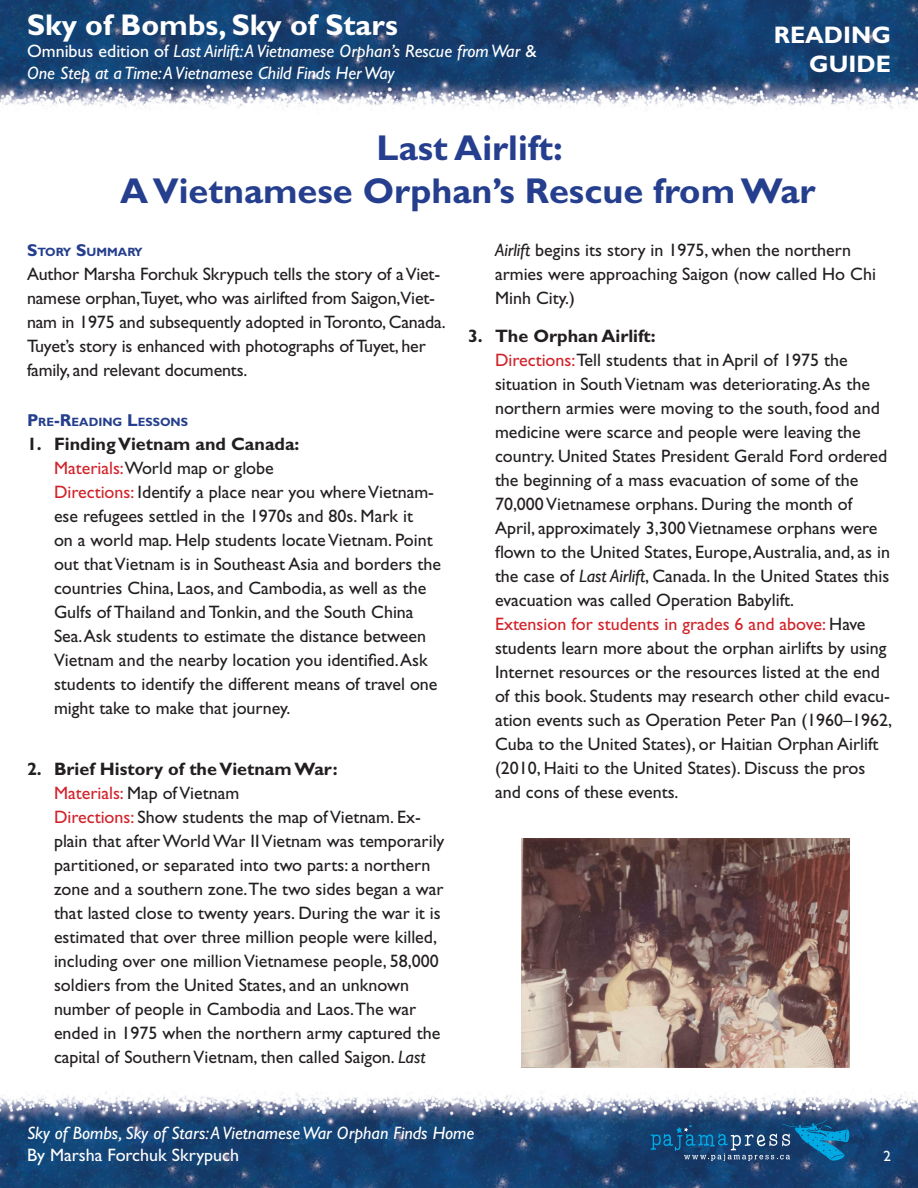
<style>
.page{position:relative;width:918px;height:1188px;background:#fff}
.page>*{position:absolute;margin:0;border:0;box-sizing:border-box;transform-origin:0 0}
.t1{font:700 36px/43.2px "Gill Sans Std";color:#253f8e;text-align:center}
.t2{font:700 30px "Gill Sans Std";color:#fff}
.t3{font:700 24px/28.8px "Gill Sans Std";color:#fff;text-align:right}
.Numbering{font:18px/24px "Gill Sans Std";color:#231f20}
.t4{font:italic 18px/21.6px "Gill Sans Std";color:#fff}
.t5{font:18px "Gill Sans Std";color:#fff}
.t6{font:15px "Gill Sans Std";color:#fff}
.Heading{font:700 12.15px "Gill Sans Std";color:#253f8e}
.s1{font-style:normal}
.s2{font-size:17.25px}
.s3{font-weight:700}
.s4{color:#d1232a}
.s5{font-style:italic}
</style>
<div class="page">
<img style="left:0;top:0;width:918px;height:110px">
<img style="left:0;top:1092px;width:918px;height:96px">
<svg style="left:650px;top:1119px;width:200px;height:42px;background:#1d5786"></svg>
<img style="left:522px;top:838px;width:328px;height:229px">
<h2 class="t2" style="left:27px;top:8px;width:372px">Sky of Bombs, Sky of Stars</h2>
<p class="t4" style="left:27px;top:40px;width:511px"><span class="s1">Omnibus edition of</span> Last Airlift: A Vietnamese Orphan’s Rescue from War <span class="s1">&amp;<br></span>One Step at a Time: A Vietnamese Child Finds Her Way</p>
<h3 class="t3" style="left:774px;top:21px;width:119px">READING<br>GUIDE</h3>
<p class="t1" style="left:120px;top:126px;width:697px">Last Airlift:<br>A Vietnamese Orphan’s Rescue from War</p>
<p class="Heading" style="left:27px;top:245px;width:117px"><span class="s2">S</span>TORY <span class="s2">S</span>UMMARY</p>
<p class="Numbering" style="left:27px;top:262px;width:420px">Author Marsha Forchuk Skrypuch tells the story of a Viet&shy;namese orphan,Tuyet, who was airlifted from Saigon,Viet&shy;nam in 1975 and subsequently adopted in Toronto, Canada.<br>Tuyet’s story is enhanced with photographs of Tuyet, her family, and relevant documents.</p>
<p class="Heading" style="left:27px;top:415px;width:162px"><span class="s2">P</span> RE<span class="s2">-R</span>EADI NG <span class="s2">L</span>ESSONS</p>
<p class="Numbering" style="left:54px;top:432px;width:389px;text-indent:-27px"><span class="s3">1. Finding Vietnam and Canada:<br></span><span class="s4">Materials:</span>World map or globe<br><span class="s4">Directions:</span> Identify a place near you where Vietnam&shy;ese refugees settled in the 1970s and 80s. Mark it<br>on a world map. Help students locate Vietnam. Point out that Vietnam is in Southeast Asia and borders the countries China, Laos, and Cambodia, as well as the Gulfs of Thailand and Tonkin, and the South China Sea. Ask students to estimate the distance between Vietnam and the nearby location you identified. Ask students to identify the different means of travel one might take to make that journey.</p>
<p class="Numbering" style="left:54px;top:757px;width:392px;text-indent:-27px"><span class="s3">2. Brief History of the Vietnam War:<br></span><span class="s4">Materials:</span> Map of Vietnam<br><span class="s4">Directions:</span> Show students the map of Vietnam. Ex&shy;plain that after World War II Vietnam was temporarily partitioned, or separated into two parts: a northern zone and a southern zone.The two sides began a war that lasted close to twenty years. During the war it is estimated that over three million people were killed, including over one million Vietnamese people, 58,000 soldiers from the United States, and an unknown number of people in Cambodia and Laos.The war ended in 1975 when the northern army captured the capital of Southern Vietnam, then called Saigon. <span class="s5">Last</span></p>
<p class="Numbering" style="left:495px;top:238px;width:382px"><span class="s5">Airlift</span> begins its story in 1975, when the northern armies were approaching Saigon (now called Ho Chi<br>Minh City.)</p>
<p class="Numbering" style="left:495px;top:324px;width:399px;text-indent:-27px"><span class="s3">3. The Orphan Airlift:<br></span><span class="s4">Directions:</span>Tell students that in April of 1975 the situation in South Vietnam was deteriorating. As the northern armies were moving to the south, food and medicine were scarce and people were leaving the country. United States President Gerald Ford ordered the beginning of a mass evacuation of some of the 70,000 Vietnamese orphans. During the month of April, approximately 3,300 Vietnamese orphans were flown to the United States, Europe, Australia, and, as in the case of <span class="s5">Last Airlift</span>, Canada. In the United States this evacuation was called Operation Babylift.<br><span class="s4">Extension for students in grades 6 and above:</span> Have students learn more about the orphan airlifts by using Internet resources or the resources listed at the end of this book. Students may research other child evacu&shy;ation events such as Operation Peter Pan (1960–1962, Cuba to the United States), or Haitian Orphan Airlift (2010, Haiti to the United States). Discuss the pros and cons of these events.</p>
<p class="t4" style="left:27px;top:1123px;width:449px">Sky of Bombs, Sky of Stars: A Vietnamese War Orphan Finds Home</p>
<p class="t5" style="left:27px;top:1145px;width:214px">By Marsha Forchuk Skrypuch</p>
<p class="t6" style="left:884px;top:1147px;width:9px">2</p>
</div>
